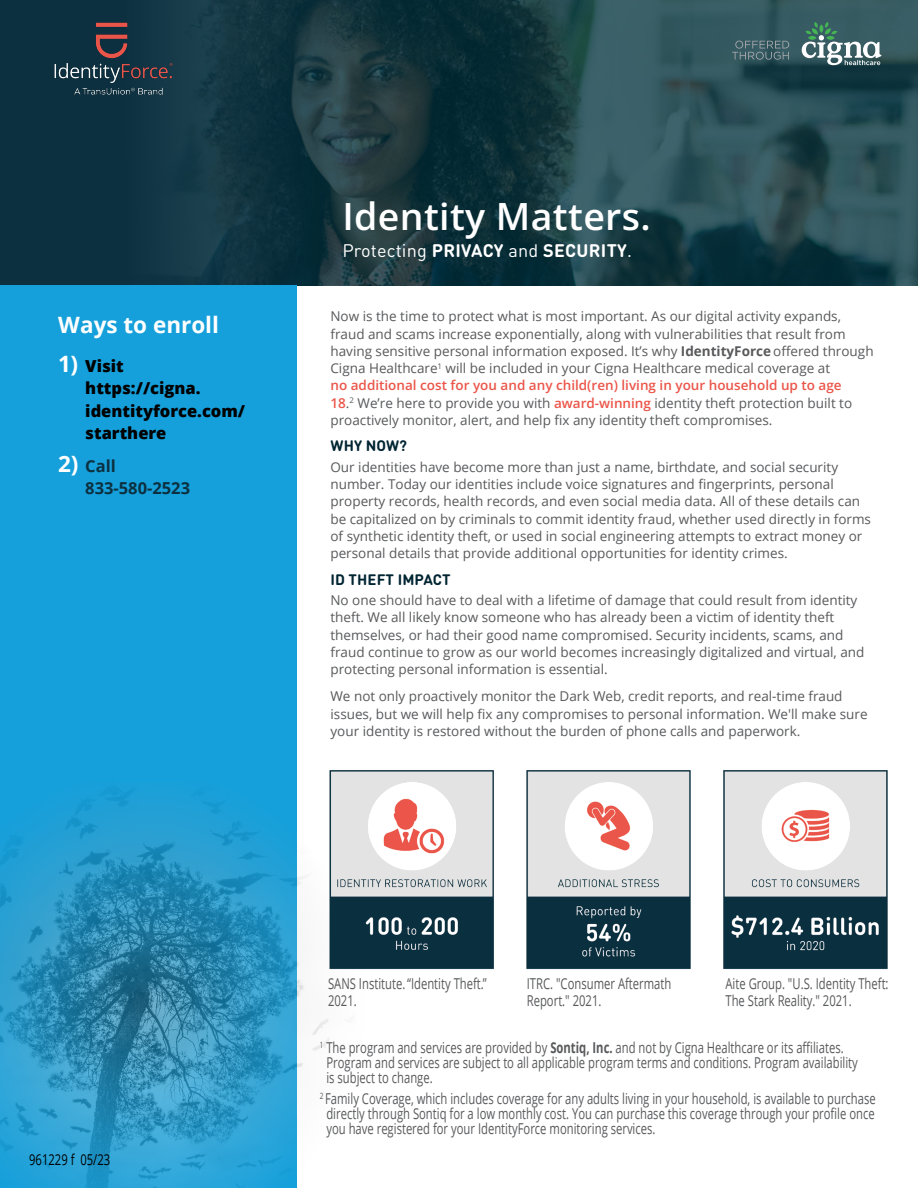
<style>
.page{position:relative;width:918px;height:1188px;background:#fff}
.page>*{position:absolute;margin:0;border:0;box-sizing:border-box;transform-origin:0 0}
.t1{font:600 37.5px "Open Sans";letter-spacing:.01em;color:#fff}
.t2{font:700 22.5px "Open Sans";color:#fff}
.t3{font:700 18px "DIN Round Pro";letter-spacing:.015em;color:#fff}
.t4{font:800 16.5px/22.5px "Open Sans";color:#000}
.t5{font:700 16.5px/22.5px "Open Sans";color:#0c3040}
.t6{font:15px/15px "Open Sans";color:#58595b;scale:.75 1}
.t7{font:700 15px "DIN Round Pro";letter-spacing:.005em;color:#002532}
.t8{font:15px "Open Sans";color:#000;scale:.75 1}
.t9{font:13.5px/17.2px "Open Sans";color:#58595b}
.s1{font-weight:700;font-size:22.5px;color:#fff}
.s2{font-size:22.5px;color:#fff}
.s3{font-weight:400}
.s4{font-weight:700}
.s5{font-weight:600;color:#eb554a}
</style>
<div class="page">
<svg style="left:0;top:0;width:914px;height:285px;background:#1b3e47"></svg>
<div style="left:0;top:285px;width:297px;height:903px;background:#16a0db"></div>
<img style="left:1px;top:792px;width:328px;height:395px">
<img style="left:35px;top:5px;width:158px;height:106px">
<img style="left:319px;top:770px;width:569px;height:269px">
<svg style="left:732px;top:41px;width:57px;height:19px"></svg>
<svg style="left:802px;top:22px;width:79px;height:43px"></svg>
<h2 class="t2" style="left:58px;top:309px;width:162px">Ways to enroll</h2>
<p class="t4" style="left:85px;top:354px;width:161px;text-indent:-27px"><span class="s1">1)</span> Visit<br>https://cigna. identityforce.com/ starthere</p>
<p class="t5" style="left:85px;top:454px;width:106px;text-indent:-27px"><span class="s2">2)</span> Call<br>833-580-2523</p>
<h1 class="t1" style="left:342px;top:190px;width:310px">Identity Matters.</h1>
<h3 class="t3" style="left:342px;top:237px;width:291px"><span class="s3">Protecting</span> PRIVACY <span class="s3">and</span> SECURITY<span class="s3">.</span></h3>
<p class="t9" style="left:330px;top:307px;width:545px">Now is the time to protect what is most important. As our digital activity expands, fraud and scams increase exponentially, along with vulnerabilities that result from having sensitive personal information exposed. It’s why <span class="s4">IdentityForce</span> offered through Cigna Healthcare<sup>1</sup> will be included in your Cigna Healthcare medical coverage at<br><span class="s5">no additional cost for you and any child(ren) living in your household up to age<br>18</span>.<sup>2</sup> We’re here to provide you with <span class="s5">award-winning</span> identity theft protection built to proactively monitor, alert, and help fix any identity theft compromises.</p>
<p class="t7" style="left:331px;top:435px;width:78px">WHY NOW?</p>
<p class="t9" style="left:330px;top:458px;width:542px">Our identities have become more than just a name, birthdate, and social security number. Today our identities include voice signatures and fingerprints, personal property records, health records, and even social media data. All of these details can be capitalized on by criminals to commit identity fraud, whether used directly in forms of synthetic identity theft, or used in social engineering attempts to extract money or personal details that provide additional opportunities for identity crimes.</p>
<p class="t7" style="left:331px;top:569px;width:122px">ID THEFT IMPACT</p>
<p class="t9" style="left:330px;top:591px;width:536px">No one should have to deal with a lifetime of damage that could result from identity theft. We all likely know someone who has already been a victim of identity theft themselves, or had their good name compromised. Security incidents, scams, and fraud continue to grow as our world becomes increasingly digitalized and virtual, and protecting personal information is essential.</p>
<p class="t9" style="left:330px;top:687px;width:539px">We not only proactively monitor the Dark Web, credit reports, and real-time fraud issues, but we will help fix any compromises to personal information. We'll make sure your identity is restored without the burden of phone calls and paperwork.</p>
<p class="t8" style="left:29px;top:1149px;width:110px">961229 f 05/23</p>
<p class="t6" style="left:328px;top:975px;width:213px;line-height:16.5px">SANS Institute. “Identity Theft.”<br>2021.</p>
<p class="t6" style="left:527px;top:975px;width:194px;line-height:16.5px">ITRC. "Consumer Aftermath<br>Report." 2021.</p>
<p class="t6" style="left:726px;top:975px;width:219px;line-height:16.5px">Aite Group. "U.S. Identity Theft:<br>The Stark Reality." 2021.</p>
<p class="t6" style="left:326px;top:1040px;width:710px;text-indent:-7px"><sup>1</sup> The program and services are provided by <span class="s4">Sontiq, Inc.</span> and not by Cigna Healthcare or its affiliates.<br>Program and services are subject to all applicable program terms and conditions. Program availability is subject to change.</p>
<p class="t6" style="left:326px;top:1091px;width:734px;text-align:justify;text-indent:-7px"><sup>2</sup> Family Coverage, which includes coverage for any adults living in your household, is available to purchase directly through Sontiq for a low monthly cost. You can purchase this coverage through your profile once you have registered for your IdentityForce monitoring services.</p>
</div>
